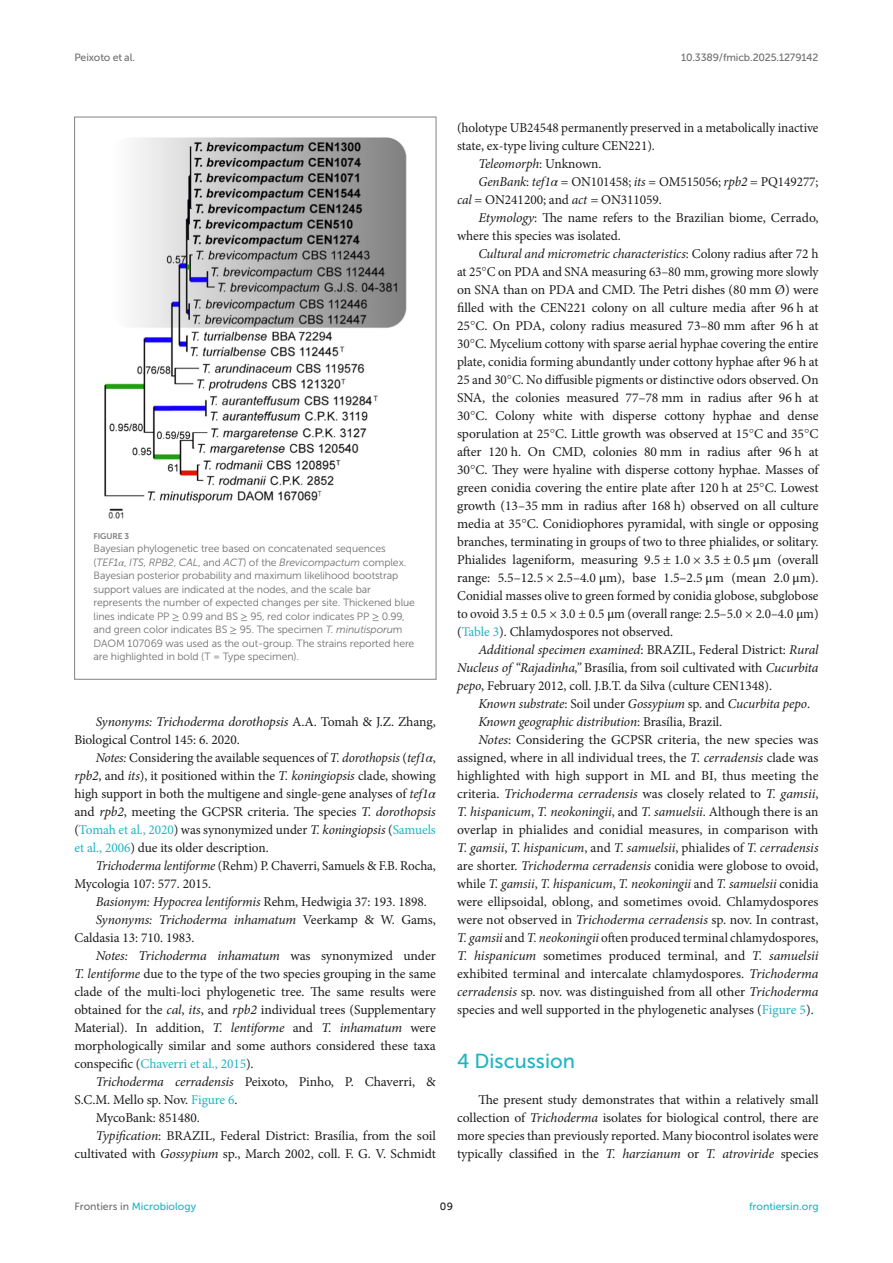
<style>
.page{position:relative;width:893px;height:1263px;background:#fff}
.page>*{position:absolute;margin:0;border:0;box-sizing:border-box;transform-origin:0 0}
.HEAD_1{font:20.25px "Museo Sans 500";color:#1db5c3}
.TEXT{font:13.5px/18px "Minion Pro";letter-spacing:-.005em;color:#1b1c1b}
.TEXT-2{font:italic 13.5px "Minion Pro";letter-spacing:-.015em;color:#1b1c1b}
.FIG_LEG{font:10.5px/13.5px "Museo Sans 300";letter-spacing:-.01em;color:#706f70}
.t1{font:10.5px "Museo Sans 500";letter-spacing:-.015em;color:#706f70}
.t2{font:10.5px "Museo Sans 500";color:#1db5c3}
.t3{font:10.5px "Museo Sans 500";color:#1b1c1b}
.FIG_HD{font:8.25px "Museo Sans 700";letter-spacing:-.01em;color:#7e7f7f}
.s1{font-style:italic}
.s2{font-family:"STIX General";font-style:italic}
.s3{font-family:"STIX General"}
.s4{color:#1db5c3}
.s5{font-style:normal}
.s6{font-family:"STIX"}
.s7{color:#706f70}
</style>
<div class="page">
<img style="left:104px;top:137px;width:303px;height:382px">
<p class="t1" style="left:74px;top:51px;width:62px">Peixoto et al.</p>
<p class="t1" style="left:681px;top:51px;width:139px">10.3389/fmicb.2025.1279142</p>
<p class="FIG_HD" style="left:94px;top:531px;width:37px">FIGURE 3</p>
<p class="FIG_LEG" style="left:94px;top:542px;width:323px">Bayesian phylogenetic tree based on concatenated sequences (<span class="s1">TEF1</span><span class="s2">α</span>, <span class="s1">ITS</span>, <span class="s1">RPB2</span>, <span class="s1">CAL</span>, and <span class="s1">ACT</span>) of the <span class="s1">Brevicompactum</span> complex.<br>Bayesian posterior probability and maximum likelihood bootstrap support values are indicated at the nodes, and the scale bar represents the number of expected changes per site. Thickened blue lines indicate PP <span class="s3">≥</span> 0.99 and BS <span class="s3">≥</span> 95, red color indicates PP <span class="s3">≥</span> 0.99, and green color indicates BS <span class="s3">≥</span> 95. The specimen <span class="s1">T. minutisporu</span>m DAOM 107069 was used as the out-group. The strains reported here are highlighted in bold (T = Type specimen).</p>
<p class="TEXT" style="left:74px;top:713px;width:363px;text-indent:21px"><span class="s1">Synonyms: Trichoderma dorothopsis</span> A.A. Tomah &amp; J.Z. Zhang,<br>Biological Control 145: 6. 2020.</p>
<p class="TEXT" style="left:74px;top:749px;width:363px;text-align:justify;text-indent:21px"><span class="s1">Notes:</span> Considering the available sequences of <span class="s1">T. dorothopsis</span> (<span class="s1">tef1</span><span class="s2">α</span>, <span class="s1">rpb2</span>, and <span class="s1">its</span>), it positioned within the <span class="s1">T. koningiopsis</span> clade, showing high support in both the multigene and single-gene analyses of <span class="s1">tef1</span><span class="s2">α </span>and <span class="s1">rpb2</span>, meeting the GCPSR criteria. The species <span class="s1">T. dorothopsis </span>(<span class="s4">Tomah et al., 2020</span>) was synonymized under <span class="s1">T. koningiopsis</span> (<span class="s4">Samuels et al., 2006</span>) due its older description.</p>
<p class="TEXT" style="left:74px;top:857px;width:363px;text-indent:21px"><span class="s1">Trichoderma lentiforme</span> (Rehm) P. Chaverri, Samuels &amp; F.B. Rocha,<br>Mycologia 107: 577. 2015.</p>
<p class="TEXT-2" style="left:96px;top:892px;width:333px">Basionym: Hypocrea lentiformis <span class="s5">Rehm, Hedwigia 37: 193. 1898.</span></p>
<p class="TEXT" style="left:74px;top:911px;width:363px;text-indent:21px"><span class="s1">Synonyms: Trichoderma inhamatum</span> Veerkamp &amp; W. Gams,<br>Caldasia 13: 710. 1983.</p>
<p class="TEXT" style="left:74px;top:947px;width:363px;text-align:justify;text-indent:21px"><span class="s1">Notes: Trichoderma inhamatum</span> was synonymized under <span class="s1">T. lentiforme</span> due to the type of the two species grouping in the same clade of the multi-loci phylogenetic tree. The same results were obtained for the <span class="s1">cal</span>, <span class="s1">its</span>, and <span class="s1">rpb2</span> individual trees (Supplementary Material). In addition, <span class="s1">T. lentiforme</span> and <span class="s1">T. inhamatum</span> were morphologically similar and some authors considered these taxa conspecific (<span class="s4">Chaverri et al., 2015</span>).</p>
<p class="TEXT" style="left:74px;top:1073px;width:363px;text-indent:21px"><span class="s1">Trichoderma cerradensis</span> Peixoto, Pinho, P. Chaverri, &amp;<br>S.C.M. Mello sp. Nov. <span class="s4">Figure 6</span>.</p>
<p class="TEXT" style="left:96px;top:1109px;width:106px">MycoBank: 851480.</p>
<p class="TEXT" style="left:74px;top:1127px;width:363px;text-align:right"><span class="s1">Typification</span>: BRAZIL, Federal District: Brasília, from the soil cultivated with <span class="s1">Gossypium</span> sp., March 2002, coll. F. G. V. Schmidt</p>
<p class="TEXT" style="left:457px;top:119px;width:363px">(holotype UB24548 permanently preserved in a metabolically inactive state, ex-type living culture CEN221).</p>
<p class="TEXT-2" style="left:478px;top:154px;width:125px">Teleomorph<span class="s5">: Unknown.</span></p>
<p class="TEXT" style="left:457px;top:173px;width:363px;text-indent:21px"><span class="s1">GenBank</span>: <span class="s1">tef1</span><span class="s2">α</span> = ON101458; <span class="s1">its</span> = OM515056; <span class="s1">rpb2</span> = PQ149277; <span class="s1">cal</span> = ON241200; and <span class="s1">act =</span> ON311059.</p>
<p class="TEXT" style="left:457px;top:209px;width:363px;text-indent:21px"><span class="s1">Etymology</span>: The name refers to the Brazilian biome, Cerrado, where this species was isolated.</p>
<p class="TEXT" style="left:457px;top:245px;width:363px;text-align:justify;text-indent:21px"><span class="s1">Cultural and micrometric characteristics</span>: Colony radius after 72 h at 25<span class="s6">°</span>C on PDA and SNA measuring 63–80 mm, growing more slowly on SNA than on PDA and CMD. The Petri dishes (80 mm Ø) were filled with the CEN221 colony on all culture media after 96 h at 25<span class="s6">°</span>C. On PDA, colony radius measured 73–80 mm after 96 h at 30<span class="s6">°</span>C. Mycelium cottony with sparse aerial hyphae covering the entire plate, conidia forming abundantly under cottony hyphae after 96 h at 25 and 30<span class="s6">°</span>C. No diffusible pigments or distinctive odors observed. On SNA, the colonies measured 77–78 mm in radius after 96 h at 30<span class="s6">°</span>C. Colony white with disperse cottony hyphae and dense sporulation at 25<span class="s6">°</span>C. Little growth was observed at 15<span class="s6">°</span>C and 35<span class="s6">°</span>C after 120 h. On CMD, colonies 80 mm in radius after 96 h at 30<span class="s6">°</span>C. They were hyaline with disperse cottony hyphae. Masses of green conidia covering the entire plate after 120 h at 25<span class="s6">°</span>C. Lowest growth (13–35 mm in radius after 168 h) observed on all culture media at 35<span class="s6">°</span>C. Conidiophores pyramidal, with single or opposing branches, terminating in groups of two to three phialides, or solitary.<br>Phialides lageniform, measuring 9.5 ± 1.0 × 3.5 ± 0.5 <span class="s3">μ</span>m (overall range: 5.5–12.5 × 2.5–4.0 <span class="s3">μ</span>m), base 1.5–2.5 <span class="s3">μ</span>m (mean 2.0 <span class="s3">μ</span>m).<br>Conidial masses olive to green formed by conidia globose, subglobose to ovoid 3.5 ± 0.5 × 3.0 ± 0.5 <span class="s3">μ</span>m (overall range: 2.5–5.0 × 2.0–4.0 <span class="s3">μ</span>m) (<span class="s4">Table 3</span>). Chlamydospores not observed.</p>
<p class="TEXT" style="left:457px;top:641px;width:363px;text-align:justify;text-indent:21px"><span class="s1">Additional specimen examined</span>: BRAZIL, Federal District: <span class="s1">Rural Nucleus of “Rajadinha,”</span> Brasília, from soil cultivated with <span class="s1">Cucurbita pepo</span>, February 2012, coll. J.B.T. da Silva (culture CEN1348).</p>
<p class="TEXT-2" style="left:478px;top:694px;width:333px">Known substrate<span class="s5">: Soil under</span> Gossypium <span class="s5">sp. and</span> Cucurbita pepo<span class="s5">.</span></p>
<p class="TEXT-2" style="left:478px;top:712px;width:245px">Known geographic distribution<span class="s5">: Brasília, Brazil.</span></p>
<p class="TEXT" style="left:457px;top:731px;width:363px;text-align:justify;text-indent:21px"><span class="s1">Notes</span>: Considering the GCPSR criteria, the new species was assigned, where in all individual trees, the <span class="s1">T. cerradensis</span> clade was highlighted with high support in ML and BI, thus meeting the criteria. <span class="s1">Trichoderma cerradensis</span> was closely related to <span class="s1">T. gamsii</span>, <span class="s1">T. hispanicum</span>, <span class="s1">T. neokoningii</span>, and <span class="s1">T. samuelsii</span>. Although there is an overlap in phialides and conidial measures, in comparison with <span class="s1">T. gamsii</span>, <span class="s1">T. hispanicum</span>, and <span class="s1">T. samuelsii</span>, phialides of <span class="s1">T. cerradensis </span>are shorter. <span class="s1">Trichoderma cerradensis</span> conidia were globose to ovoid, while <span class="s1">T. gamsii</span>, <span class="s1">T. hispanicum</span>, <span class="s1">T. neokoningii</span> and <span class="s1">T. samuelsii</span> conidia were ellipsoidal, oblong, and sometimes ovoid. Chlamydospores were not observed in <span class="s1">Trichoderma cerradensis</span> sp. nov. In contrast, <span class="s1">T. gamsii</span> and <span class="s1">T. neokoningii</span> often produced terminal chlamydospores, <span class="s1">T. hispanicum</span> sometimes produced terminal, and <span class="s1">T. samuelsii </span>exhibited terminal and intercalate chlamydospores. <span class="s1">Trichoderma cerradensis</span> sp. nov. was distinguished from all other <span class="s1">Trichoderma </span>species and well supported in the phylogenetic analyses (<span class="s4">Figure 5</span>).</p>
<p class="HEAD_1" style="left:457px;top:1050px;width:119px">4 Discussion</p>
<p class="TEXT" style="left:457px;top:1091px;width:363px;text-align:justify;text-indent:21px">The present study demonstrates that within a relatively small collection of <span class="s1">Trichoderma</span> isolates for biological control, there are more species than previously reported. Many biocontrol isolates were typically classified in the <span class="s1">T. harzianum</span> or <span class="s1">T. atroviride</span> species</p>
<p class="t2" style="left:74px;top:1200px;width:123px"><span class="s7">Frontiers in</span> Microbiology</p>
<p class="t3" style="left:440px;top:1200px;width:15px">09</p>
<p class="t2" style="left:749px;top:1200px;width:71px">frontiersin.org</p>
</div>
